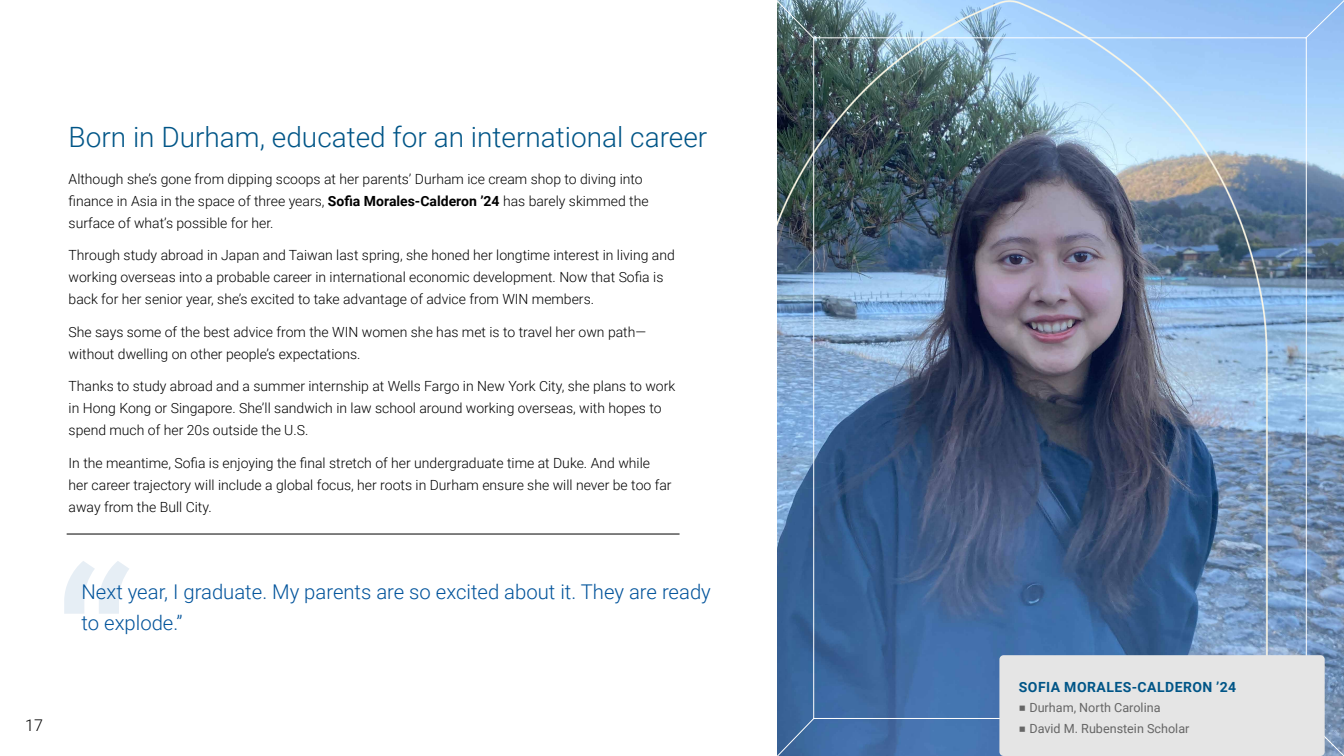
<style>
.page{position:relative;width:1344px;height:756px;background:#fff}
.page>*{position:absolute;margin:0;border:0;box-sizing:border-box;transform-origin:0 0}
.t1{font:300 28px "Roboto";color:#005587}
.t2{font:300 20.3px/31.1px "Roboto";color:#00539b}
.t3{font:300 16.1px "Roboto";color:#000}
.t4{font:300 14px/22px "Roboto";color:#000}
.t5{font:700 14px "Roboto";letter-spacing:.035em;color:#005587}
.t6{font:12.6px "Roboto";color:#666}
.s1{font-weight:700}
.s2{font-family:"Playfair Display"}
</style>
<div class="page">
<img style="left:815px;top:0;width:529px;height:756px">
<img style="left:777px;top:0;width:490px;height:753px">
<svg style="left:777px;top:0;width:38px;height:40px;background:#637c80"></svg>
<svg style="left:1304px;top:0;width:40px;height:40px;background:#95c0f2"></svg>
<svg style="left:777px;top:717px;width:38px;height:39px"></svg>
<svg style="left:1323px;top:716px;width:21px;height:40px"></svg>
<div style="left:999px;top:655px;width:326px;height:101px;background:#e5e5e5;border-radius:4px"></div>
<hr style="left:67px;top:534px;width:613px;height:1px;background:#000">
<svg style="left:64px;top:561px;width:65px;height:53px"></svg>
<h1 class="t1" style="left:69px;top:117px;width:640px">Born in Durham, educated for an international career</h1>
<p class="t4" style="left:69px;top:167px;width:582px">Although she’s gone from dipping scoops at her parents’ Durham ice cream shop to diving into finance in Asia in the space of three years, <span class="s1">Sofia Morales-Calderon ’24</span> has barely skimmed the surface of what’s possible for her.</p>
<p class="t4" style="left:69px;top:244px;width:608px">Through study abroad in Japan and Taiwan last spring, she honed her longtime interest in living and working overseas into a probable career in international economic development. Now that Sofia is back for her senior year, she’s excited to take advantage of advice from WIN members.</p>
<p class="t4" style="left:69px;top:320px;width:579px">She says some of the best advice from the WIN women she has met is to travel her own path— without dwelling on other people’s expectations.</p>
<p class="t4" style="left:69px;top:375px;width:608px">Thanks to study abroad and a summer internship at Wells Fargo in New York City, she plans to work in Hong Kong or Singapore. She’ll sandwich in law school around working overseas, with hopes to spend much of her 20s outside the U.S.</p>
<p class="t4" style="left:69px;top:451px;width:604px">In the meantime, Sofia is enjoying the final stretch of her undergraduate time at Duke. And while her career trajectory will include a global focus, her roots in Durham ensure she will never be too far away from the Bull City.</p>
<h2 class="t2" style="left:82px;top:576px;width:631px">Next year, I graduate. My parents are so excited about it. They are ready to explode.”</h2>
<p class="t3" style="left:25px;top:714px;width:19px">17</p>
<p class="t5" style="left:1019px;top:677px;width:219px">SOFIA MORALES-CALDERON ’24</p>
<p class="t6" style="left:1018px;top:699px;width:144px"><span class="s2">■</span> Durham, North Carolina</p>
<p class="t6" style="left:1018px;top:720px;width:172px"><span class="s2">■</span> David M. Rubenstein Scholar</p>
</div>
